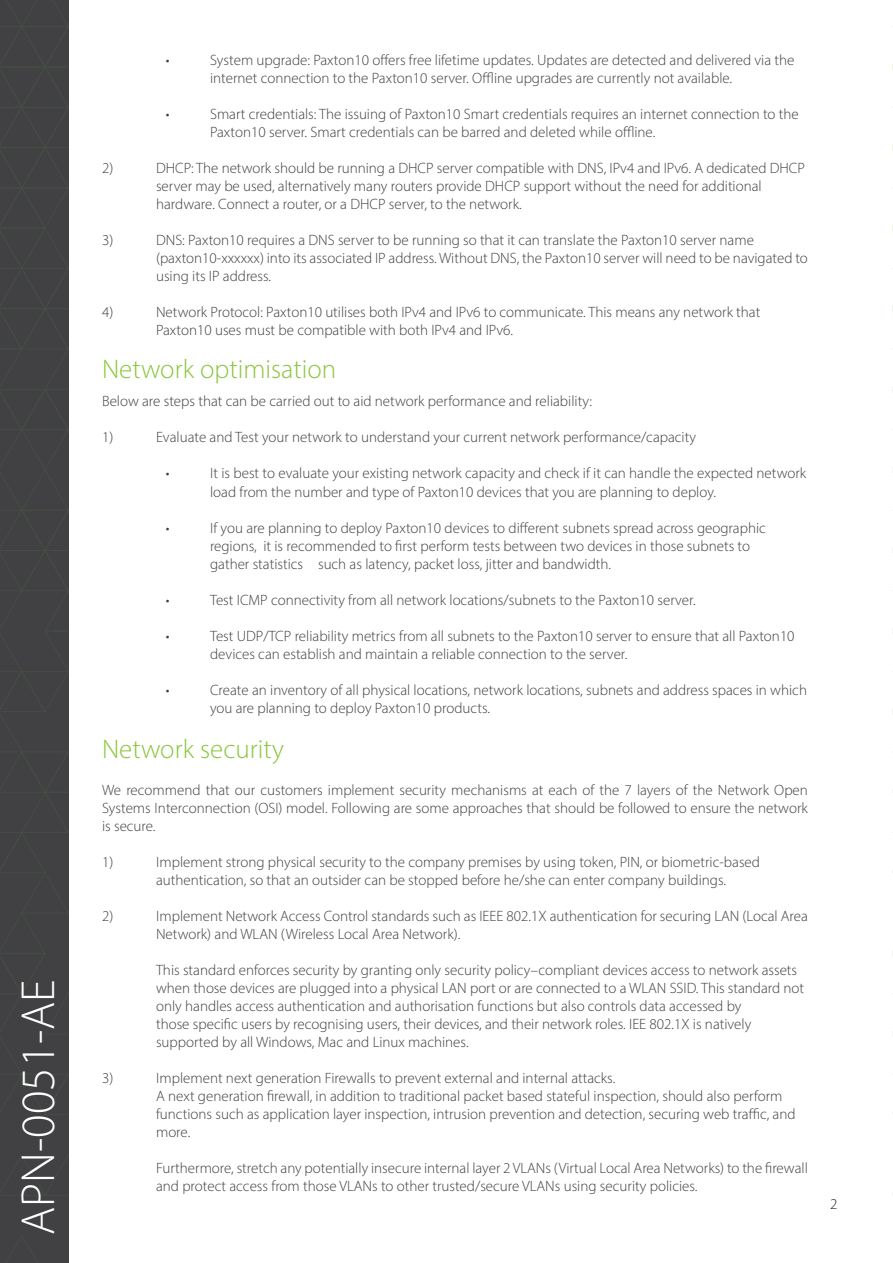
<style>
.page{position:relative;width:893px;height:1263px;background:#fff}
.page>*{position:absolute;margin:0;border:0;box-sizing:border-box;transform-origin:0 0}
.t1{font:300 48px "Myriad Pro";color:#fff}
.t2{font:300 27px "Myriad Pro";color:#8bc63e}
.t3{font:300 15px/18px "Myriad Pro";color:#3e3e3f}
.t4{font:300 15px "Myriad Pro";color:#231f20}
</style>
<div class="page">
<div style="left:0;top:0;width:69px;height:1263px;background:#414042"></div>
<svg style="left:7px;top:1235px;width:31px;height:28px"></svg>
<svg style="left:0;top:0;width:68px;height:1196px"></svg>
<hr style="left:892px;top:0;width:1px;height:1263px;background:#414042">
<svg style="left:892px;top:1234px;width:1px;height:29px"></svg>
<svg style="left:892px;top:1154px;width:1px;height:42px"></svg>
<svg style="left:892px;top:0;width:1px;height:793px"></svg>
<svg style="left:892px;top:832px;width:1px;height:42px"></svg>
<svg style="left:892px;top:912px;width:1px;height:203px"></svg>
<h1 class="t1" style="left:9px;top:1235px;width:257px;rotate:-90deg">APN-0051-AE</h1>
<p class="t3" style="left:166px;top:51px;width:5px">•</p>
<p class="t3" style="left:210px;top:51px;width:586px">System upgrade: Paxton10 offers free lifetime updates. Updates are detected and delivered via the internet connection to the Paxton10 server. Offline upgrades are currently not available.</p>
<p class="t3" style="left:166px;top:105px;width:5px">•</p>
<p class="t3" style="left:210px;top:105px;width:590px">Smart credentials: The issuing of Paxton10 Smart credentials requires an internet connection to the<br>Paxton10 server. Smart credentials can be barred and deleted while offline.</p>
<p class="t3" style="left:102px;top:159px;width:13px">2)</p>
<p class="t3" style="left:156px;top:159px;width:650px">DHCP: The network should be running a DHCP server compatible with DNS, IPv4 and IPv6. A dedicated DHCP server may be used, alternatively many routers provide DHCP support without the need for additional hardware. Connect a router, or a DHCP server, to the network.</p>
<p class="t3" style="left:102px;top:231px;width:13px">3)</p>
<p class="t3" style="left:156px;top:231px;width:599px">DNS: Paxton10 requires a DNS server to be running so that it can translate the Paxton10 server name</p>
<p class="t3" style="left:156px;top:249px;width:653px">(paxton10-xxxxxx) into its associated IP address. Without DNS, the Paxton10 server will need to be navigated to</p>
<p class="t3" style="left:156px;top:267px;width:117px">using its IP address.</p>
<p class="t3" style="left:102px;top:303px;width:13px">4)</p>
<p class="t3" style="left:156px;top:303px;width:606px">Network Protocol: Paxton10 utilises both IPv4 and IPv6 to communicate. This means any network that<br>Paxton10 uses must be compatible with both IPv4 and IPv6.</p>
<p class="t2" style="left:102px;top:353px;width:236px">Network optimisation</p>
<p class="t3" style="left:102px;top:392px;width:492px">Below are steps that can be carried out to aid network performance and reliability:</p>
<p class="t3" style="left:102px;top:428px;width:13px">1)</p>
<p class="t3" style="left:156px;top:428px;width:542px">Evaluate and Test your network to understand your current network performance/capacity</p>
<p class="t3" style="left:166px;top:464px;width:5px">•</p>
<p class="t3" style="left:210px;top:464px;width:598px">It is best to evaluate your existing network capacity and check if it can handle the expected network load from the number and type of Paxton10 devices that you are planning to deploy.</p>
<p class="t3" style="left:166px;top:518px;width:5px">•</p>
<p class="t3" style="left:210px;top:518px;width:557px">If you are planning to deploy Paxton10 devices to different subnets spread across geographic regions, it is recommended to first perform tests between two devices in those subnets to gather statistics such as latency, packet loss, jitter and bandwidth.</p>
<p class="t3" style="left:166px;top:590px;width:5px">•</p>
<p class="t3" style="left:210px;top:590px;width:487px">Test ICMP connectivity from all network locations/subnets to the Paxton10 server.</p>
<p class="t3" style="left:166px;top:626px;width:5px">•</p>
<p class="t3" style="left:210px;top:626px;width:586px">Test UDP/TCP reliability metrics from all subnets to the Paxton10 server to ensure that all Paxton10 devices can establish and maintain a reliable connection to the server.</p>
<p class="t3" style="left:166px;top:680px;width:5px">•</p>
<p class="t3" style="left:210px;top:680px;width:598px">Create an inventory of all physical locations, network locations, subnets and address spaces in which you are planning to deploy Paxton10 products.</p>
<p class="t2" style="left:102px;top:733px;width:184px">Network security</p>
<p class="t3" style="left:102px;top:781px;width:707px;text-align:justify">We recommend that our customers implement security mechanisms at each of the 7 layers of the Network Open Systems Interconnection (OSI) model. Following are some approaches that should be followed to ensure the network is secure.</p>
<p class="t3" style="left:102px;top:853px;width:13px">1)</p>
<p class="t3" style="left:156px;top:853px;width:605px">Implement strong physical security to the company premises by using token, PIN, or biometric-based authentication, so that an outsider can be stopped before he/she can enter company buildings.</p>
<p class="t3" style="left:102px;top:907px;width:13px">2)</p>
<p class="t3" style="left:156px;top:907px;width:653px">Implement Network Access Control standards such as IEEE 802.1X authentication for securing LAN (Local Area</p>
<p class="t3" style="left:156px;top:925px;width:306px">Network) and WLAN (Wireless Local Area Network).</p>
<p class="t3" style="left:156px;top:961px;width:649px">This standard enforces security by granting only security policy–compliant devices access to network assets when those devices are plugged into a physical LAN port or are connected to a WLAN SSID. This standard not only handles access authentication and authorisation functions but also controls data accessed by<br>those specific users by recognising users, their devices, and their network roles. IEE 802.1X is natively supported by all Windows, Mac and Linux machines.</p>
<p class="t3" style="left:102px;top:1069px;width:13px">3)</p>
<p class="t3" style="left:156px;top:1069px;width:461px">Implement next generation Firewalls to prevent external and internal attacks.</p>
<p class="t3" style="left:156px;top:1087px;width:641px">A next generation firewall, in addition to traditional packet based stateful inspection, should also perform functions such as application layer inspection, intrusion prevention and detection, securing web traffic, and more.</p>
<p class="t3" style="left:156px;top:1159px;width:653px">Furthermore, stretch any potentially insecure internal layer 2 VLANs (Virtual Local Area Networks) to the firewall</p>
<p class="t3" style="left:156px;top:1177px;width:543px">and protect access from those VLANs to other trusted/secure VLANs using security policies.</p>
<p class="t4" style="left:830px;top:1195px;width:9px">2</p>
</div>
